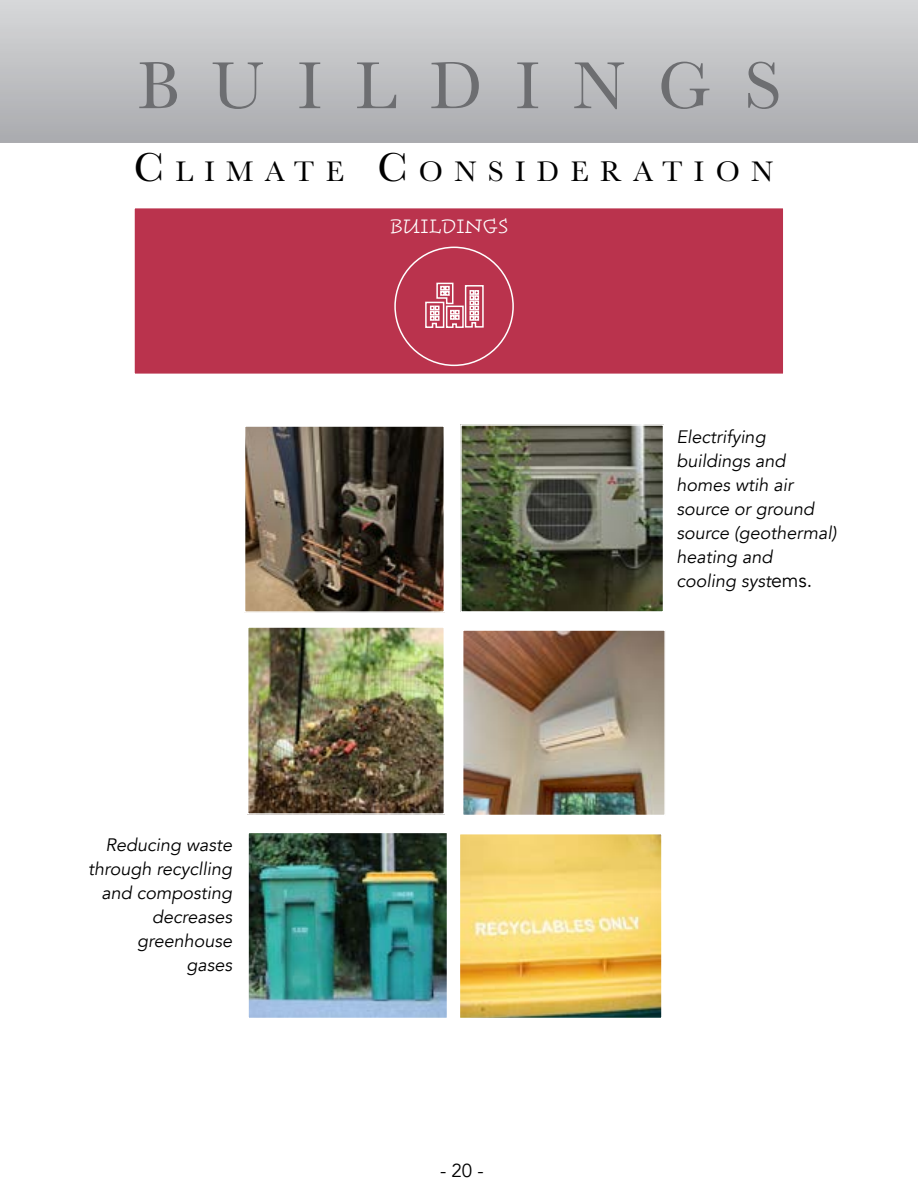
<style>
.page{position:relative;width:918px;height:1188px;background:#fff}
.page>*{position:absolute;margin:0;border:0;box-sizing:border-box;transform-origin:0 0}
.t1{font:69px "Baskerville";letter-spacing:.48em;color:#6d6e71}
.t2{font:29.4px "Baskerville";letter-spacing:.385em;color:#000}
.t3{font:300 23.1px "Alphatier Pro";color:#fff}
.t4{font:18.75px "Avenir";color:#000}
.t5{font:italic 18px/24px "Avenir";color:#000;text-align:right}
.s1{font-size:42px}
.s2{font-style:normal;font-size:19.5px}
</style>
<div class="page">
<div style="left:133px;top:207px;width:652px;height:168px;background:#ba334d;border:2px solid #fff"></div>
<svg style="left:394px;top:246px;width:120px;height:121px"></svg>
<img style="left:465px;top:632px;width:198px;height:181px">
<div style="left:462px;top:629px;width:204px;height:187px;border:2px solid #fff"></div>
<img style="left:463px;top:427px;width:198px;height:183px">
<div style="left:460px;top:424px;width:204px;height:189px;border:2px solid #fff"></div>
<img style="left:462px;top:836px;width:198px;height:180px">
<div style="left:459px;top:833px;width:204px;height:186px;border:2px solid #fff"></div>
<img style="left:247px;top:428px;width:195px;height:182px">
<div style="left:244px;top:425px;width:201px;height:188px;border:2px solid #fff"></div>
<img style="left:250px;top:835px;width:195px;height:181px">
<div style="left:247px;top:832px;width:201px;height:187px;border:2px solid #fff"></div>
<img style="left:250px;top:629px;width:192px;height:183px">
<div style="left:247px;top:626px;width:198px;height:189px;border:2px solid #fff"></div>
<h1 class="t1" style="left:138px;top:42px;width:645px">BUILDINGS</h1>
<h2 class="t2" style="left:134px;top:152px;width:641px"><span class="s1">C</span> LIMATE <span class="s1">C</span> ONSIDERATION</h2>
<p class="t3" style="left:390px;top:215px;width:120px">BUILDINGS</p>
<p class="t5" style="left:88px;top:833px;width:145px">Reducing waste through recyclling and composting decreases greenhouse gases</p>
<p class="t4" style="left:440px;top:1159px;width:45px">- 20 -</p>
<p class="t5" style="left:676px;top:425px;width:162px;text-align:left">Electrifying buildings and homes wtih air source or ground source (geothermal) heating and cooling syst<span class="s2">ems.</span></p>
</div>
